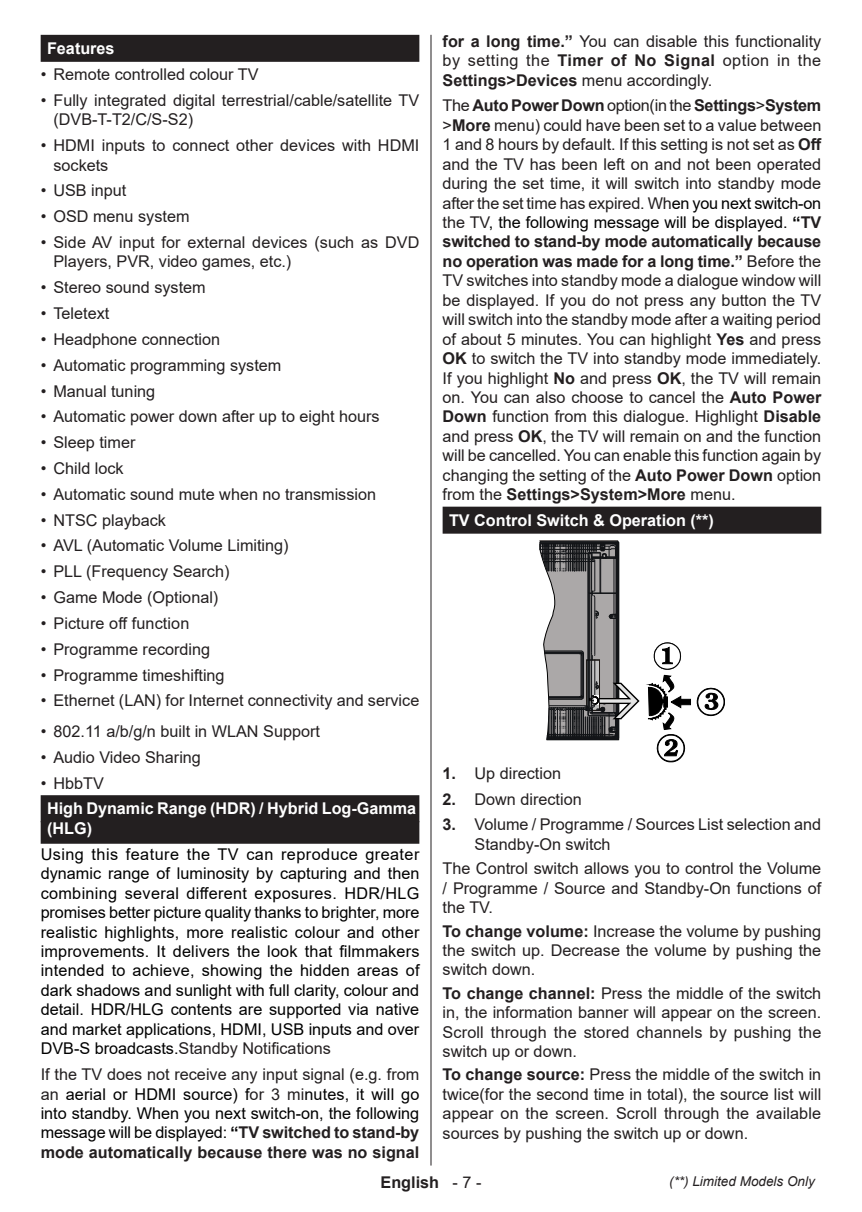
<style>
.page{position:relative;width:862px;height:1212px;background:#fff}
.page>*{position:absolute;margin:0;border:0;box-sizing:border-box;transform-origin:0 0}
.Body_text{font:16.2px/19.3px "Arial";color:#231f20;text-align:justify}
.Body_text-2{font:16.2px/19.3px "Arial";color:#000;text-align:justify}
.Heading_Siyah_Düzgün{font:700 16.2px/19.3px "Arial";color:#fff}
.t1{font:700 16.2px "Arial";color:#231f20}
.t2{font:italic 13.5px "Arial";color:#231f20}
.s1{color:#231f20}
.s2{font-weight:700}
.s3{font-weight:700;color:#231f20}
.s4{color:#000}
.s5{font-weight:700;color:#000}
.s6{font-weight:400}
</style>
<div class="page">
<hr style="left:430px;top:35px;width:1px;height:1130px;background:#231f20">
<div style="left:41px;top:35px;width:378px;height:27px;background:#231f20"></div>
<div style="left:41px;top:795px;width:378px;height:27px;background:#231f20"></div>
<div style="left:41px;top:821px;width:378px;height:23px;background:#231f20"></div>
<div style="left:442px;top:507px;width:378px;height:27px;background:#231f20"></div>
<svg style="left:696px;top:688px;width:28px;height:28px"></svg>
<svg style="left:539px;top:541px;width:100px;height:199px"></svg>
<svg style="left:647px;top:642px;width:43px;height:120px"></svg>
<p class="Heading_Siyah_Düzgün" style="left:47px;top:39px;width:69px">Features</p>
<p class="Body_text" style="left:41px;top:65px;width:219px">• Remote controlled colour TV</p>
<p class="Body_text" style="left:53px;top:90px;width:367px;text-indent:-13px">• Fully integrated digital terrestrial/cable/satellite TV (DVB-T-T2/C/S-S2)</p>
<p class="Body_text" style="left:53px;top:136px;width:367px;text-indent:-13px">• HDMI inputs to connect other devices with HDMI sockets</p>
<p class="Body_text" style="left:41px;top:181px;width:87px">• USB input</p>
<p class="Body_text" style="left:41px;top:207px;width:150px">• OSD menu system</p>
<p class="Body_text" style="left:53px;top:232px;width:367px;text-indent:-13px">• Side AV input for external devices (such as DVD<br>Players, PVR, video games, etc.)</p>
<p class="Body_text" style="left:41px;top:278px;width:166px">• Stereo sound system</p>
<p class="Body_text" style="left:41px;top:304px;width:70px">• Teletext</p>
<p class="Body_text" style="left:41px;top:329px;width:181px">• Headphone connection</p>
<p class="Body_text" style="left:41px;top:355px;width:242px">• Automatic programming system</p>
<p class="Body_text" style="left:41px;top:381px;width:116px">• Manual tuning</p>
<p class="Body_text" style="left:41px;top:407px;width:340px">• Automatic power down after up to eight hours</p>
<p class="Body_text" style="left:41px;top:433px;width:96px">• Sleep timer</p>
<p class="Body_text" style="left:41px;top:458px;width:84px">• Child lock</p>
<p class="Body_text" style="left:41px;top:484px;width:337px">• Automatic sound mute when no transmission</p>
<p class="Body_text" style="left:41px;top:510px;width:127px">• NTSC playback</p>
<p class="Body_text" style="left:41px;top:536px;width:249px">• AVL (Automatic Volume Limiting)</p>
<p class="Body_text" style="left:41px;top:562px;width:190px">• PLL (Frequency Search)</p>
<p class="Body_text" style="left:41px;top:588px;width:179px">• Game Mode (Optional)</p>
<p class="Body_text" style="left:41px;top:613px;width:150px">• Picture off function</p>
<p class="Body_text" style="left:41px;top:639px;width:171px">• Programme recording</p>
<p class="Body_text" style="left:41px;top:665px;width:185px">• Programme timeshifting</p>
<p class="Body_text" style="left:41px;top:691px;width:380px">• Ethernet (LAN) for Internet connectivity and service</p>
<p class="Body_text" style="left:41px;top:722px;width:281px">• 802.11 a/b/g/n built in WLAN Support</p>
<p class="Body_text" style="left:41px;top:747px;width:162px">• Audio Video Sharing</p>
<p class="Body_text" style="left:41px;top:773px;width:65px">• HbbTV</p>
<p class="Heading_Siyah_Düzgün" style="left:47px;top:799px;width:370px">High Dynamic Range (HDR) / Hybrid Log-Gamma (HLG)</p>
<p class="Body_text-2" style="left:41px;top:844px;width:380px">Using this feature the TV can reproduce greater dynamic range of luminosity by capturing and then combining several different exposures. HDR/HLG promises better picture quality thanks to brighter, more realistic highlights, more realistic colour and other improvements. It delivers the look that filmmakers intended to achieve, showing the hidden areas of dark shadows and sunlight with full clarity, colour and detail. HDR/HLG contents are supported via native and market applications, HDMI, USB inputs and over DVB-S broadcasts.<span class="s1">Standby Notifications</span></p>
<p class="Body_text-2" style="left:41px;top:1064px;width:380px"><span class="s1">If the TV does not receive any input signal (e.g. from an</span> aerial or HDMI source) f<span class="s1">or 3 mi</span>nutes, it will go into standby. When you next switch-on, the following message will be displayed: <span class="s2">“</span><span class="s3">TV switched to stand-by mode automatically because there was no signal</span></p>
<p class="Body_text" style="left:442px;top:31px;width:380px"><span class="s2">for a long time.”</span> You can disable this functionality by setting the <span class="s2">Timer of No Signal</span> option in the <span class="s2">Settings&gt;Devices</span> menu accordingly.</p>
<p class="Body_text" style="left:442px;top:96px;width:380px">The <span class="s2">Auto Power Down</span> option(in the <span class="s2">Settings</span>&gt;<span class="s2">System </span>&gt;<span class="s2">More</span> menu) could have been set to a value between 1 and 8 hours by default. If this setting is not set as <span class="s2">Off </span>and the TV has been left on and not been operated during the set time, it will switch into standby mode after the set time has expired. Wh<span class="s4">en you next switch-on </span>the TV<span class="s4">, the following message will be displayed.</span> <span class="s5">“</span><span class="s2">TV switched to stand-by mode automatically because no operation was made for a long time.”</span> Before the TV switches into standby mode a dialogue window will be displayed. If you do not press any button the TV will switch into the standby mode after a waiting period of about 5 minutes. You can highlight <span class="s2">Yes</span> and press <span class="s2">OK</span> to switch the TV into standby mode immediately.<br>If you highlight <span class="s2">No</span> and press <span class="s2">OK</span>, the TV will remain on. You can also choose to cancel the <span class="s2">Auto Power Down</span> function from this dialogue. Highlight <span class="s2">Disable </span>and press <span class="s2">OK</span>, the TV will remain on and the function will be cancelled. You can enable this function again by changing the setting of the <span class="s2">Auto Power Down</span> option from the <span class="s2">Settings&gt;System&gt;More</span> menu.</p>
<p class="Heading_Siyah_Düzgün" style="left:448px;top:511px;width:266px">TV Control Switch &amp; Operation (**)</p>
<p class="Body_text" style="left:442px;top:763px;width:120px"><span class="s2">1.</span> Up direction</p>
<p class="Body_text" style="left:442px;top:789px;width:141px"><span class="s2">2.</span> Down direction</p>
<p class="Body_text" style="left:474px;top:815px;width:348px;text-indent:-32px"><span class="s2">3.</span> Volume / Programme / Sources List selection and<br>Standby-On switch</p>
<p class="Body_text" style="left:442px;top:859px;width:380px">The Control switch allows you to control the Volume / Programme / Source and Standby-On functions of the TV.</p>
<p class="Body_text" style="left:442px;top:921px;width:380px"><span class="s2">To change volume:</span> Increase the volume by pushing the switch up. Decrease the volume by pushing the switch down.</p>
<p class="Body_text" style="left:442px;top:983px;width:380px"><span class="s2">To change channel:</span> Press the middle of the switch in, the information banner will appear on the screen.<br>Scroll through the stored channels by pushing the switch up or down.</p>
<p class="Body_text" style="left:442px;top:1065px;width:380px"><span class="s2">To change source:</span> Press the middle of the switch in twice(for the second time in total), the source list will appear on the screen. Scroll through the available sources by pushing the switch up or down.</p>
<p class="t1" style="left:380px;top:1171px;width:102px">English <span class="s6">- 7 -</span></p>
<p class="t2" style="left:668px;top:1173px;width:147px">(**) Limited Models Only</p>
</div>
